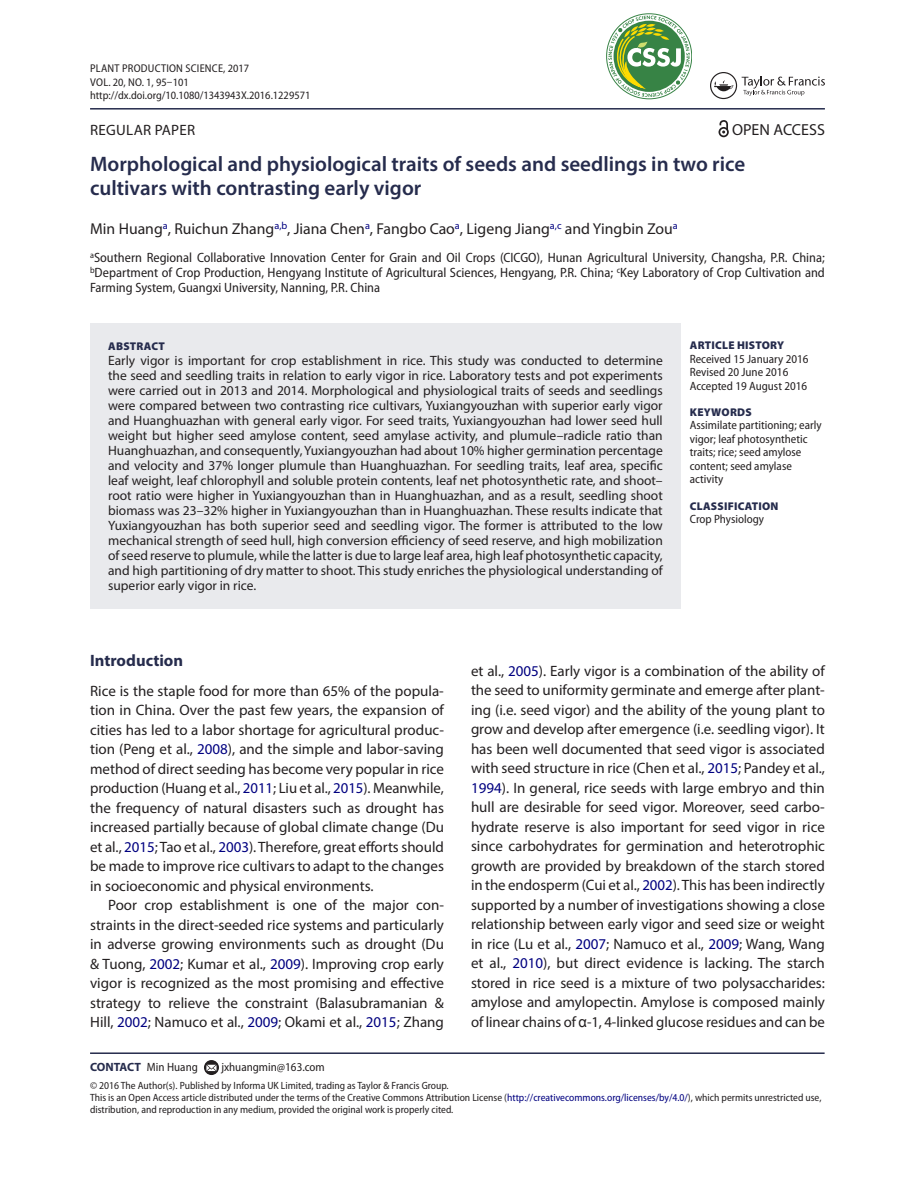
<style>
.page{position:relative;width:915px;height:1191px;background:#fff}
.page>*{position:absolute;margin:0;border:0;box-sizing:border-box;transform-origin:0 0}
.t1{font:600 21px/24px "Myriad Pro";color:#262c4d}
.t2{font:700 16.5px "Myriad Pro";color:#262c4d}
.t3{font:16.05px "Myriad Pro";color:#231f20}
.t4{font:15.75px "Myriad Pro";color:#231f20}
.t5{font:15px/19.5px "Myriad Pro";color:#231f20;text-align:justify}
.t6{font:15px "Myriad Pro";letter-spacing:.02em;color:#231f20}
.t7{font:13.5px/15px "Myriad Pro";color:#231f20;text-align:justify}
.t8{font:semi-condensed 13.5px/15px "Myriad Pro";color:#231f20;text-align:justify}
.t9{font:semi-condensed 12px/13.5px "Myriad Pro";color:#231f20}
.t10{font:semi-condensed 11.25px/13.5px "Myriad Pro";color:#231f20}
.t11{font:900 11.25px "Myriad Pro";letter-spacing:.02em;color:#262c4d}
.t12{font:semi-condensed 10.5px/12px "Myriad Pro";color:#231f20}
.s1{color:#000080}
.s2{font-weight:700;font-stretch:normal;color:#262c4d}
.s3{font-family:"Arial Unicode MS"}
</style>
<div class="page">
<hr style="left:90px;top:108px;width:734px;height:2px;background:#262c4d">
<div style="left:90px;top:323px;width:590px;height:285px;background:#e9eaed"></div>
<hr style="left:90px;top:1052px;width:734px;height:2px;background:#262c4d">
<svg style="left:204px;top:1060px;width:15px;height:15px"></svg>
<svg style="left:206px;top:1064px;width:10px;height:7px"></svg>
<svg style="left:710px;top:72px;width:114px;height:27px"></svg>
<svg style="left:608px;top:16px;width:81px;height:81px"></svg>
<svg style="left:718px;top:120px;width:10px;height:17px"></svg>
<p class="t10" style="left:90px;top:62px;width:222px">Plant Production Science, 2017<br>VOL. 20, NO. 1, 95–101 http://dx.doi.org/10.1080/1343943X.2016.1229571</p>
<p class="t6" style="left:90px;top:121px;width:106px">REGULAR PAPER</p>
<h1 class="t1" style="left:90px;top:151px;width:656px">Morphological and physiological traits of seeds and seedlings in two rice cultivars with contrasting early vigor</h1>
<p class="t4" style="left:90px;top:219px;width:589px">Min Huang<sup>a</sup>, Ruichun Zhang<sup>a,b</sup>, Jiana Chen<sup>a</sup>, Fangbo Cao<sup>a</sup>, Ligeng Jiang<sup>a,c</sup> and Yingbin Zou<sup>a</sup></p>
<p class="t8" style="left:90px;top:250px;width:736px"><sup>a</sup>Southern Regional Collaborative Innovation Center for Grain and Oil Crops (CICGO), Hunan Agricultural University, Changsha, P.R. China; <sup>b</sup>Department of Crop Production, Hengyang Institute of Agricultural Sciences, Hengyang, P.R. China; <sup>c</sup>Key Laboratory of Crop Cultivation and Farming System, Guangxi University, Nanning, P.R. China</p>
<p class="t3" style="left:731px;top:120px;width:94px">OPEN ACCESS</p>
<p class="t11" style="left:108px;top:339px;width:58px">ABSTRACT</p>
<p class="t7" style="left:108px;top:352px;width:556px">Early vigor is important for crop establishment in rice. This study was conducted to determine the seed and seedling traits in relation to early vigor in rice. Laboratory tests and pot experiments were carried out in 2013 and 2014. Morphological and physiological traits of seeds and seedlings were compared between two contrasting rice cultivars, Yuxiangyouzhan with superior early vigor and Huanghuazhan with general early vigor. For seed traits, Yuxiangyouzhan had lower seed hull weight but higher seed amylose content, seed amylase activity, and plumule–radicle ratio than Huanghuazhan, and consequently, Yuxiangyouzhan had about 10% higher germination percentage and velocity and 37% longer plumule than Huanghuazhan. For seedling traits, leaf area, specific leaf weight, leaf chlorophyll and soluble protein contents, leaf net photosynthetic rate, and shoot– root ratio were higher in Yuxiangyouzhan than in Huanghuazhan, and as a result, seedling shoot biomass was 23–32% higher in Yuxiangyouzhan than in Huanghuazhan. These results indicate that Yuxiangyouzhan has both superior seed and seedling vigor. The former is attributed to the low mechanical strength of seed hull, high conversion efficiency of seed reserve, and high mobilization of seed reserve to plumule, while the latter is due to large leaf area, high leaf photosynthetic capacity, and high partitioning of dry matter to shoot. This study enriches the physiological understanding of superior early vigor in rice.</p>
<p class="t11" style="left:689px;top:339px;width:96px">ARTICLE HISTORY</p>
<p class="t9" style="left:689px;top:352px;width:120px">Received 15 January 2016<br>Revised 20 June 2016<br>Accepted 19 August 2016</p>
<p class="t11" style="left:689px;top:405px;width:63px">KEYWORDS</p>
<p class="t9" style="left:689px;top:419px;width:133px">Assimilate partitioning; early vigor; leaf photosynthetic traits; rice; seed amylose content; seed amylase activity</p>
<p class="t11" style="left:689px;top:499px;width:90px">CLASSIFICATION</p>
<p class="t9" style="left:689px;top:512px;width:76px">Crop Physiology</p>
<p class="t2" style="left:90px;top:650px;width:95px">Introduction</p>
<p class="t5" style="left:90px;top:680px;width:355px">Rice is the staple food for more than 65% of the popula&shy;tion in China. Over the past few years, the expansion of cities has led to a labor shortage for agricultural produc&shy;tion (Peng et al., <span class="s1">2008</span>), and the simple and labor-saving method of direct seeding has become very popular in rice production (Huang et al., <span class="s1">2011</span>; Liu et al., <span class="s1">2015</span>). Meanwhile, the frequency of natural disasters such as drought has increased partially because of global climate change (Du et al., <span class="s1">2015</span>; Tao et al., <span class="s1">2003</span>). Therefore, great efforts should be made to improve rice cultivars to adapt to the changes in socioeconomic and physical environments.</p>
<p class="t5" style="left:90px;top:895px;width:355px;text-indent:18px">Poor crop establishment is one of the major con&shy;straints in the direct-seeded rice systems and particularly in adverse growing environments such as drought (Du &amp; Tuong, <span class="s1">2002</span>; Kumar et al., <span class="s1">2009</span>). Improving crop early vigor is recognized as the most promising and effective strategy to relieve the constraint (Balasubramanian &amp; Hill, <span class="s1">2002</span>; Namuco et al., <span class="s1">2009</span>; Okami et al., <span class="s1">2015</span>; Zhang</p>
<p class="t9" style="left:90px;top:1060px;width:109px"><span class="s2">CONTACT</span> Min Huang</p>
<p class="t9" style="left:221px;top:1060px;width:105px">jxhuangmin@163.com</p>
<p class="t5" style="left:471px;top:660px;width:355px">et al., <span class="s1">2005</span>). Early vigor is a combination of the ability of the seed to uniformity germinate and emerge after plant&shy;ing (i.e. seed vigor) and the ability of the young plant to grow and develop after emergence (i.e. seedling vigor). It has been well documented that seed vigor is associated with seed structure in rice (Chen et al., <span class="s1">2015</span>; Pandey et al., <span class="s1">1994</span>). In general, rice seeds with large embryo and thin hull are desirable for seed vigor. Moreover, seed carbo&shy;hydrate reserve is also important for seed vigor in rice since carbohydrates for germination and heterotrophic growth are provided by breakdown of the starch stored in the endosperm (Cui et al., <span class="s1">2002</span>). This has been indirectly supported by a number of investigations showing a close relationship between early vigor and seed size or weight in rice (Lu et al., <span class="s1">2007</span>; Namuco et al., <span class="s1">2009</span>; Wang, Wang et al., <span class="s1">2010</span>), but direct evidence is lacking. The starch stored in rice seed is a mixture of two polysaccharides: amylose and amylopectin. Amylose is composed mainly of linear chains of <span class="s3">α</span>-1, 4-linked glucose residues and can be</p>
<p class="t12" style="left:90px;top:1080px;width:732px">© 2016 The Author(s). Published by Informa UK Limited, trading as Taylor &amp; Francis Group.<br>This is an Open Access article distributed under the terms of the Creative Commons Attribution License (<span class="s1">http://creativecommons.org/licenses/by/4.0/</span>), which permits unrestricted use, distribution, and reproduction in any medium, provided the original work is properly cited.</p>
</div>
